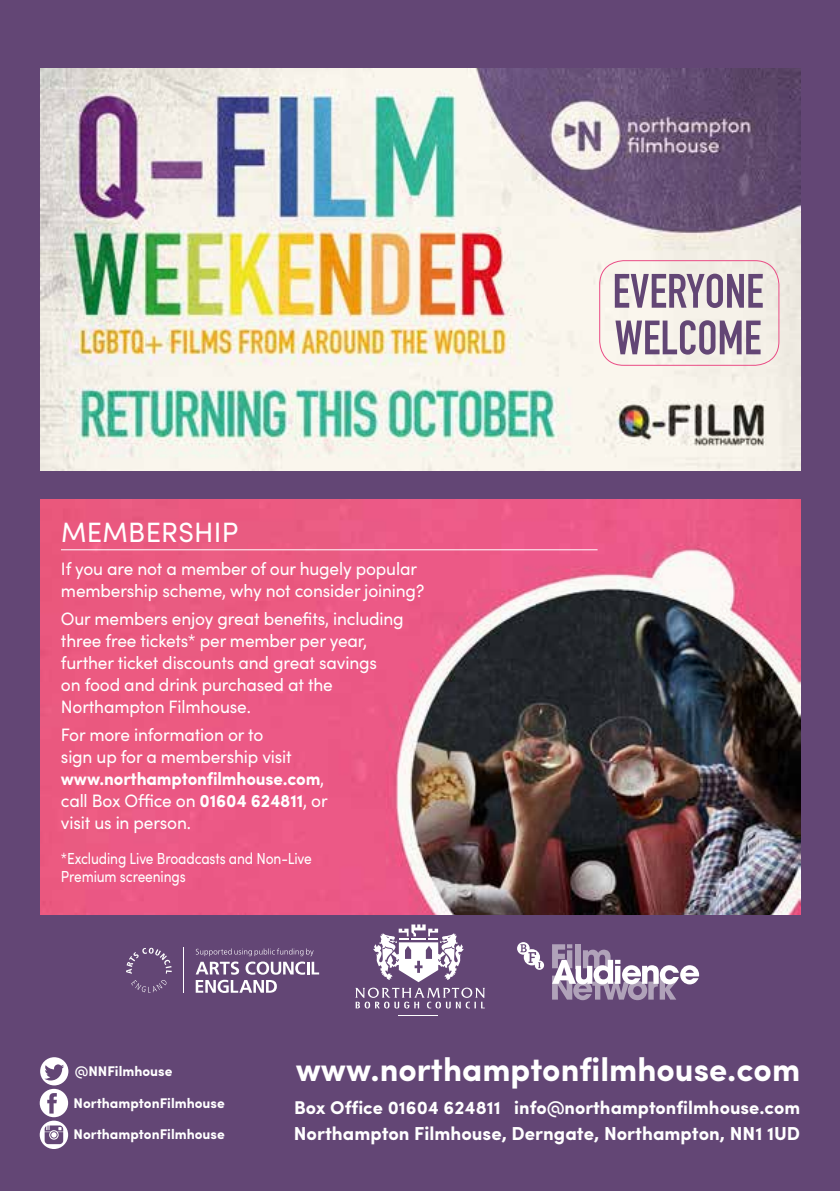
<style>
.page{position:relative;width:840px;height:1191px;background:#fff}
.page>*{position:absolute;margin:0;border:0;box-sizing:border-box;transform-origin:0 0}
.t1{font:700 33px "Sofia Pro";color:#fff}
.t2{font:28px "Sofia Pro";letter-spacing:.01em;color:#fff}
.t3{font:700 18.8px "Sofia Pro";color:#fff}
.t4{font:700 18.4px "Sofia Pro";color:#fff}
.t5{font:18px/22px "Sofia Pro";letter-spacing:-.01em;color:#fff;scale:.96 1}
.t6{font:16px/18px "Sofia Pro";letter-spacing:-.01em;color:#fff;scale:.86 1}
.t7{font:700 14px "Sofia Pro";color:#fff}
.s1{font-weight:700}
</style>
<div class="page">
<div style="left:0;top:0;width:839px;height:1191px;background:#634675"></div>
<hr style="left:398px;top:1015px;width:40px;height:1px;background:#fff">
<svg style="left:355px;top:924px;width:130px;height:84px"></svg>
<svg style="left:195px;top:948px;width:124px;height:45px"></svg>
<svg style="left:126px;top:948px;width:46px;height:25px"></svg>
<svg style="left:131px;top:980px;width:36px;height:12px"></svg>
<hr style="left:183px;top:947px;width:1px;height:45px;background:#fff">
<svg style="left:552px;top:944px;width:146px;height:56px"></svg>
<div style="left:517px;top:942px;width:12px;height:12px;background:#fff;border-radius:50%"></div>
<svg style="left:534px;top:960px;width:9px;height:10px"></svg>
<svg style="left:520px;top:944px;width:20px;height:24px"></svg>
<svg style="left:40px;top:1057px;width:28px;height:92px"></svg>
<img style="left:40px;top:68px;width:760px;height:403px">
<svg style="left:615px;top:320px;width:145px;height:34px"></svg>
<svg style="left:614px;top:274px;width:148px;height:34px"></svg>
<div style="left:599px;top:260px;width:180px;height:106px;border:1px solid #ea4b85;border-radius:24px"></div>
<img style="left:40px;top:500px;width:760px;height:414px">
<hr style="left:61px;top:549px;width:536px;height:1px;background:#fff">
<h2 class="t2" style="left:61px;top:511px;width:178px">MEMBERSHIP</h2>
<p class="t5" style="left:61px;top:557px;width:379px">If you are not a member of our hugely popular membership scheme, why not consider joining?</p>
<p class="t5" style="left:61px;top:606px;width:358px">Our members enjoy great benefits, including three free tickets* per member per year, further ticket discounts and great savings<br>on food and drink purchased at the Northampton Filmhouse.</p>
<p class="t5" style="left:61px;top:722px;width:279px">For more information or to<br>sign up for a membership visit <span class="s1">www.northamptonfilmhouse.com</span>, call Box Office on <span class="s1">01604 624811</span>, or visit us in person.</p>
<p class="t6" style="left:61px;top:848px;width:293px">*Excluding Live Broadcasts and Non‑Live<br>Premium screenings</p>
<p class="t7" style="left:75px;top:1060px;width:99px">@NNFilmhouse</p>
<p class="t7" style="left:73px;top:1092px;width:153px">NorthamptonFilmhouse</p>
<p class="t7" style="left:73px;top:1123px;width:153px">NorthamptonFilmhouse</p>
<h1 class="t1" style="left:295px;top:1044px;width:505px">www.northamptonfilmhouse.com</h1>
<p class="t4" style="left:294px;top:1093px;width:507px">Box Office 01604 624811 info@northamptonfilmhouse.com</p>
<p class="t3" style="left:294px;top:1119px;width:507px">Northampton Filmhouse, Derngate, Northampton, NN1 1UD</p>
</div>
